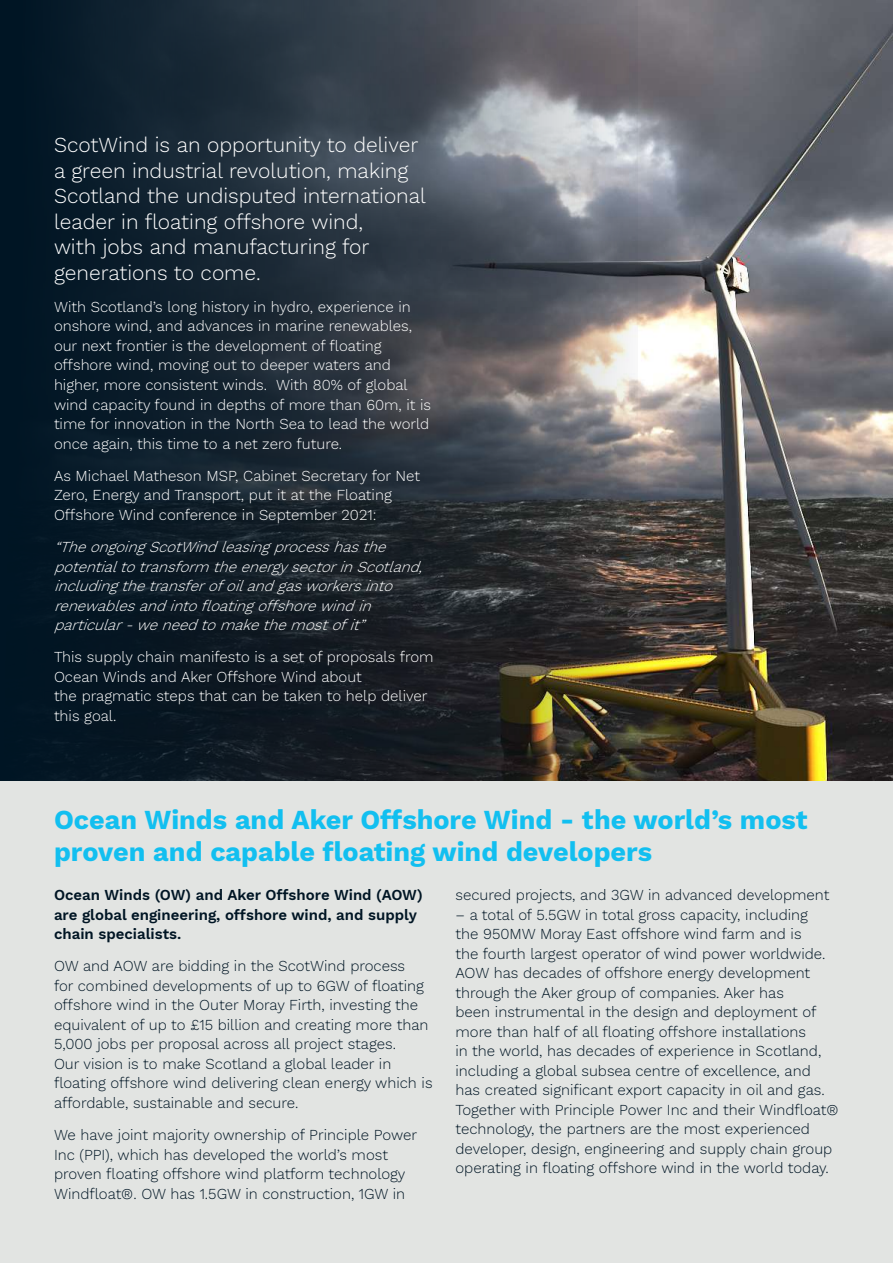
<style>
.page{position:relative;width:893px;height:1263px;background:#fff}
.page>*{position:absolute;margin:0;border:0;box-sizing:border-box;transform-origin:0 0}
.t1{font:27px/32.4px "Work Sans";color:#12bff0}
.t2{font:21px/25.5px "Work Sans";color:#fff}
.t3{font:15px/19.5px "Work Sans";color:#001524}
.t4{font:15px/19.5px "Work Sans";color:#fff}
.t5{font:italic 15px/19.5px "Work Sans";color:#fff}
</style>
<div class="page">
<img style="left:638px;top:0;width:255px;height:781px">
<svg style="left:0;top:0;width:638px;height:781px;background:#2c353e"></svg>
<div style="left:0;top:781px;width:893px;height:482px;background:#e2e4e2"></div>
<h2 class="t2" style="left:54px;top:129px;width:390px">floa ing off hore wind, w h j bs and manufacturing for generations to come.</h2>
<h2 class="t2" style="left:54px;top:131px;width:373px">ScotWind is an opportunity to deliver a green industrial revolution, making Scotland the undisputed international leader in floating offshore wind,<br>with jobs and manufacturing for generations to come.</h2>
<p class="t4" style="left:54px;top:296px;width:379px">With Scotland’s long history in hydro, experience in onshore wind, and advances in marine renewables, our next frontier is the development of floating offshore wind, moving out to deeper waters and higher, more consistent winds. With 80% of global wind capacity found in depths of more than 60m, it is time for innovation in the North Sea to lead the world once again, this time to a net zero future.</p>
<p class="t4" style="left:54px;top:465px;width:367px">As Michael Matheson MSP, Cabinet Secretary for Net<br>Zero, Energy and Transport, put it at the Floating<br>Offshore Wind conference in September 2021:</p>
<p class="t5" style="left:54px;top:536px;width:377px">“TheongoingScotWindleasingprocesshasthe potentialtotransform theenergysectorinScotland, includingthetransferofoilandgasworkersinto renewablesandintofloatingoffshorewindin particular-weneedtomakethemostofit”</p>
<p class="t4" style="left:54px;top:647px;width:381px">This supply chain manifesto is a set of proposals from Ocean Winds and Aker Offshore Wind about<br>the pragmatic steps that can be taken to help deliver this goal.</p>
<h1 class="t1" style="left:54px;top:802px;width:755px">Ocean Winds and Aker Offshore Wind - the world’s most proven and capable floating wind developers</h1>
<p class="t3" style="left:54px;top:884px;width:370px">Ocean Winds (OW) and Aker Offshore Wind (AOW) are global engineering, offshore wind, and supply chain specialists.</p>
<p class="t3" style="left:54px;top:956px;width:380px">OW and AOW are bidding in the ScotWind process<br>for combined developments of up to 6GW of floating offshore wind in the Outer Moray Firth, investing the equivalent of up to £15 billion and creating more than 5,000 jobs per proposal across all project stages.<br>Our vision is to make Scotland a global leader in floating offshore wind delivering clean energy which is affordable, sustainable and secure.</p>
<p class="t3" style="left:54px;top:1125px;width:365px">We have joint majority ownership of Principle Power Inc (PPI), which has developed the world’s most proven floating offshore wind platform technology Windfloat®. OW has 1.5GW in construction, 1GW in</p>
<p class="t3" style="left:455px;top:885px;width:375px">secured projects, and 3GW in advanced development</p>
<p class="t3" style="left:455px;top:904px;width:384px">– a total of 5.5GW in total gross capacity, including<br>the 950MW Moray East offshore wind farm and is<br>the fourth largest operator of wind power worldwide.<br>AOW has decades of offshore energy development through the Aker group of companies. Aker has<br>been instrumental in the design and deployment of more than half of all floating offshore installations<br>in the world, has decades of experience in Scotland, including a global subsea centre of excellence, and has created significant export capacity in oil and gas.<br>Together with Principle Power Inc and their Windfloat® technology, the partners are the most experienced developer, design, engineering and supply chain group operating in floating offshore wind in the world today.</p>
</div>
